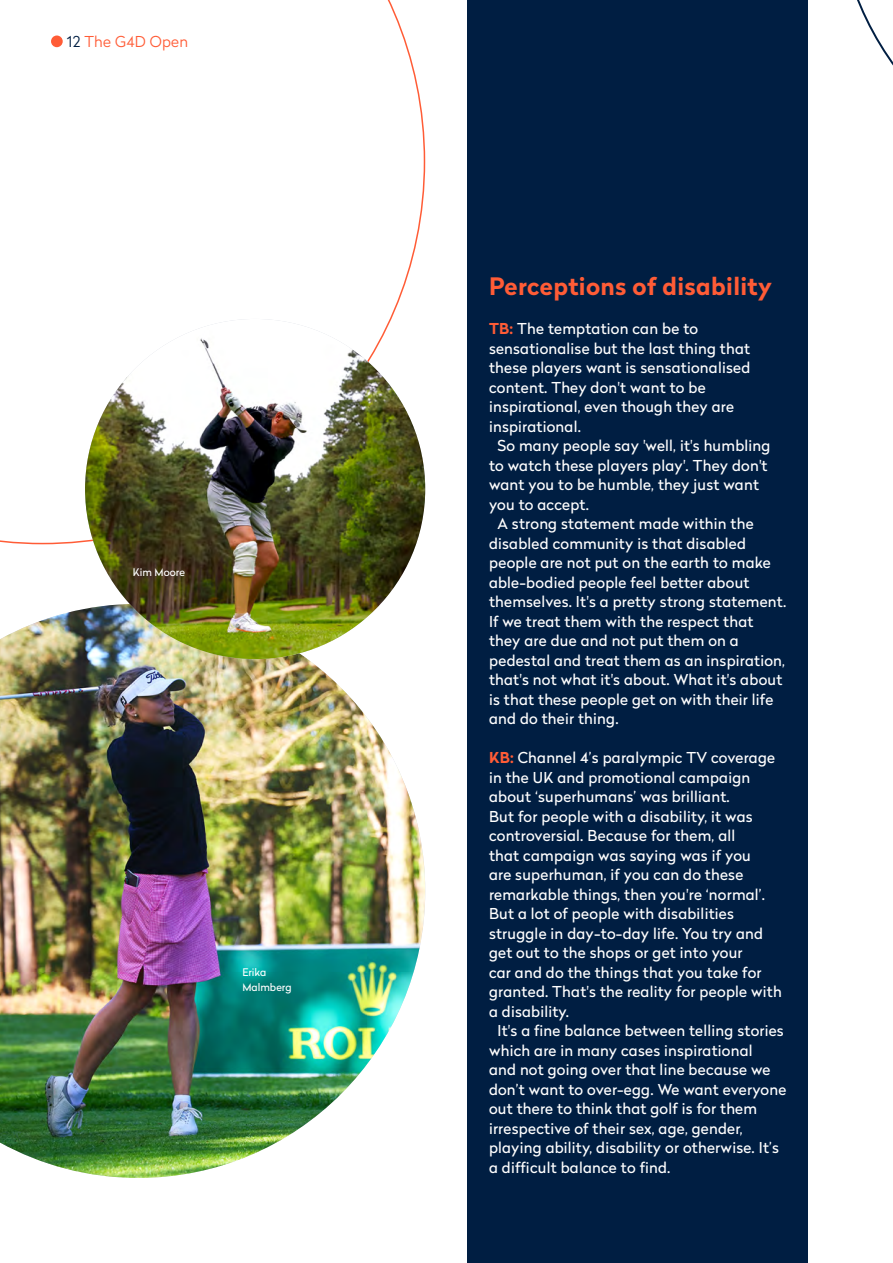
<style>
.page{position:relative;width:893px;height:1263px;background:#fff}
.page>*{position:absolute;margin:0;border:0;box-sizing:border-box;transform-origin:0 0}
.t1{font:700 24px "Radikal W03";letter-spacing:.015em;color:#ff5c36}
.t2{font:15px "Radikal W03";letter-spacing:.015em;color:#fff}
.t3{font:300 15px "Radikal W03";letter-spacing:.015em;color:#ff5c36}
.t4{font:10.5px/15px "Radikal W03";color:#fff}
.s1{color:#001e42}
.s2{font-weight:700;color:#ff5c36}
</style>
<div class="page">
<img style="left:0;top:604px;width:425px;height:574px">
<div style="left:468px;top:0;width:340px;height:1263px;background:#001e42"></div>
<svg style="left:857px;top:0;width:36px;height:66px"></svg>
<svg style="left:0;top:0;width:425px;height:544px"></svg>
<img style="left:85px;top:319px;width:340px;height:340px;border-radius:170px">
<p class="t3" style="left:67px;top:31px;width:123px"><span class="s1">12</span> The G4D Open</p>
<p class="t4" style="left:133px;top:564px;width:54px">Kim Moore</p>
<p class="t4" style="left:242px;top:964px;width:51px">Erika<br>Malmberg</p>
<h1 class="t1" style="left:489px;top:269px;width:285px">Perceptions of disability</h1>
<p class="t2" style="left:489px;top:318px;width:211px"><span class="s2">TB:</span> The temptation can be to</p>
<p class="t2" style="left:489px;top:338px;width:263px">sensationalise but the last thing that</p>
<p class="t2" style="left:489px;top:357px;width:263px">these players want is sensationalised</p>
<p class="t2" style="left:489px;top:377px;width:218px">content. They don't want to be</p>
<p class="t2" style="left:489px;top:396px;width:246px">inspirational, even though they are</p>
<p class="t2" style="left:489px;top:416px;width:93px">inspirational.</p>
<p class="t2" style="left:497px;top:435px;width:274px">So many people say 'well, it's humbling</p>
<p class="t2" style="left:489px;top:455px;width:280px">to watch these players play'. They don't</p>
<p class="t2" style="left:489px;top:474px;width:271px">want you to be humble, they just want</p>
<p class="t2" style="left:489px;top:494px;width:101px">you to accept.</p>
<p class="t2" style="left:497px;top:513px;width:258px">A strong statement made within the</p>
<p class="t2" style="left:489px;top:533px;width:259px">disabled community is that disabled</p>
<p class="t2" style="left:489px;top:552px;width:283px">people are not put on the earth to make</p>
<p class="t2" style="left:489px;top:572px;width:262px">able-bodied people feel better about</p>
<p class="t2" style="left:489px;top:591px;width:299px">themselves. It's a pretty strong statement.</p>
<p class="t2" style="left:489px;top:611px;width:266px">If we treat them with the respect that</p>
<p class="t2" style="left:489px;top:630px;width:251px">they are due and not put them on a</p>
<p class="t2" style="left:489px;top:650px;width:297px">pedestal and treat them as an inspiration,</p>
<p class="t2" style="left:489px;top:669px;width:295px">that's not what it's about. What it's about</p>
<p class="t2" style="left:489px;top:689px;width:286px">is that these people get on with their life</p>
<p class="t2" style="left:489px;top:708px;width:131px">and do their thing.</p>
<p class="t2" style="left:489px;top:747px;width:288px"><span class="s2">KB:</span> Channel 4’s paralympic TV coverage</p>
<p class="t2" style="left:489px;top:767px;width:263px">in the UK and promotional campaign</p>
<p class="t2" style="left:489px;top:786px;width:242px">about ‘superhumans’ was brilliant.</p>
<p class="t2" style="left:489px;top:806px;width:265px">But for people with a disability, it was</p>
<p class="t2" style="left:489px;top:825px;width:248px">controversial. Because for them, all</p>
<p class="t2" style="left:489px;top:845px;width:263px">that campaign was saying was if you</p>
<p class="t2" style="left:489px;top:864px;width:256px">are superhuman, if you can do these</p>
<p class="t2" style="left:489px;top:884px;width:278px">remarkable things, then you're ‘normal’.</p>
<p class="t2" style="left:489px;top:903px;width:246px">But a lot of people with disabilities</p>
<p class="t2" style="left:489px;top:923px;width:275px">struggle in day-to-day life. You try and</p>
<p class="t2" style="left:489px;top:942px;width:255px">get out to the shops or get into your</p>
<p class="t2" style="left:489px;top:962px;width:274px">car and do the things that you take for</p>
<p class="t2" style="left:489px;top:981px;width:294px">granted. That's the reality for people with</p>
<p class="t2" style="left:489px;top:1001px;width:82px">a disability.</p>
<p class="t2" style="left:497px;top:1020px;width:288px">It's a fine balance between telling stories</p>
<p class="t2" style="left:489px;top:1040px;width:265px">which are in many cases inspirational</p>
<p class="t2" style="left:489px;top:1059px;width:283px">and not going over that line because we</p>
<p class="t2" style="left:489px;top:1079px;width:299px">don’t want to over-egg. We want everyone</p>
<p class="t2" style="left:489px;top:1098px;width:270px">out there to think that golf is for them</p>
<p class="t2" style="left:489px;top:1118px;width:255px">irrespective of their sex, age, gender,</p>
<p class="t2" style="left:489px;top:1137px;width:292px">playing ability, disability or otherwise. It’s</p>
<p class="t2" style="left:489px;top:1157px;width:183px">a difficult balance to find.</p>
</div>
